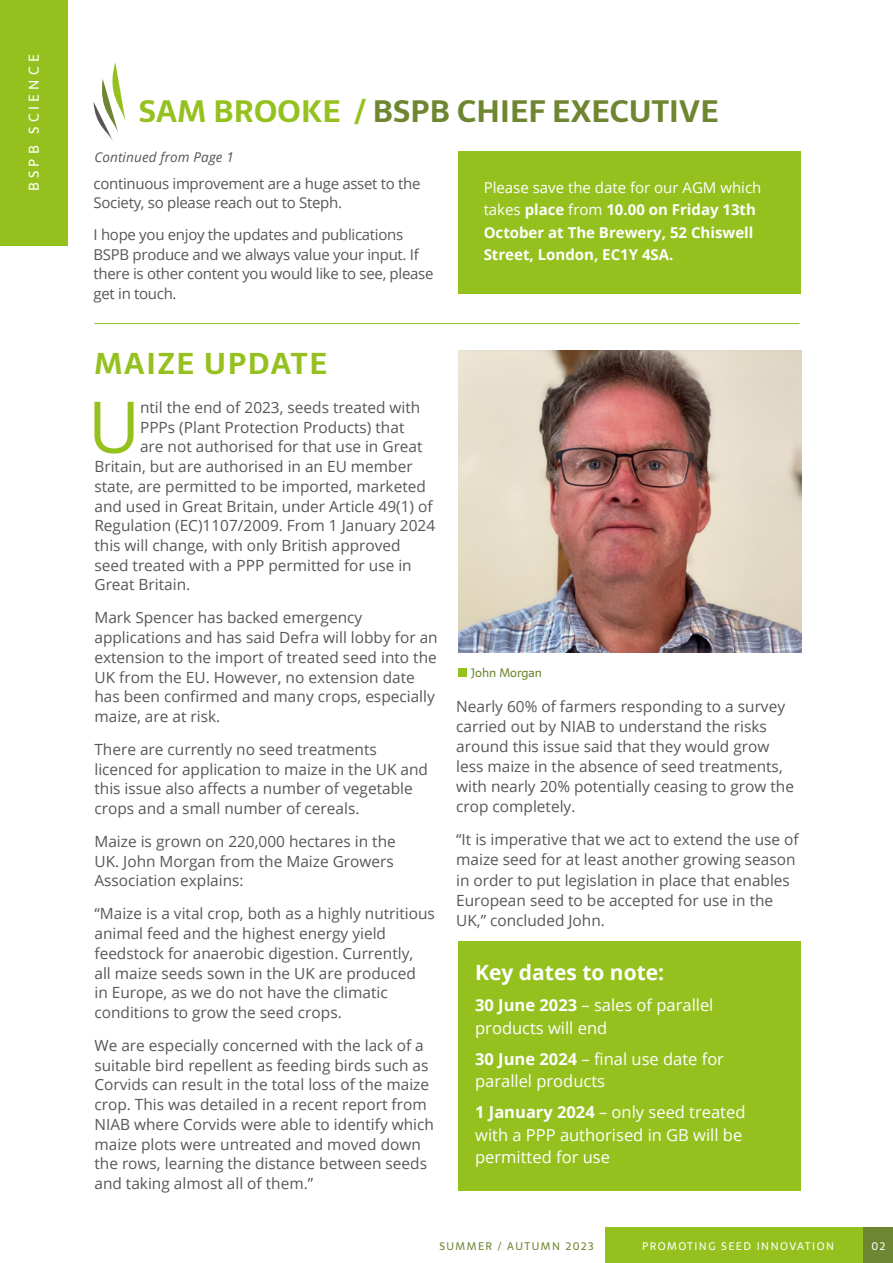
<style>
.page{position:relative;width:893px;height:1263px;background:#fff}
.page>*{position:absolute;margin:0;border:0;box-sizing:border-box;transform-origin:0 0}
.body_copy__with_drop_cap{font:71.55px "Open Sans";color:#95c11f}
.Title_Header_-_30pt{font:700 30.9px "Sarala";letter-spacing:.01em;color:#6e8531}
.Headline_-_32pt_Bold{font:700 30px "Sarala";letter-spacing:.06em;color:#95c11f}
.body_copy__no_drop_cap{font:700 21px "Open Sans";color:#fff}
.body_copy__no_drop_cap-2{font:16.5px/22.5px "Open Sans";color:#fff}
.body_copy__no_drop_cap-3{font:15.45px/19.8px "Open Sans";color:#575756}
.body_copy__with_drop_cap-2{font:15.45px "Open Sans";color:#575756}
.body_copy__no_drop_cap-4{font:15px/19.5px "Open Sans";letter-spacing:-.02em;color:#575756}
.Paragraph_Style_1{font:700 15px/22.5px "Open Sans";color:#fff}
.Title_Header_-_30pt-2{font:13.95px "Sarala";letter-spacing:.3em;color:#fff}
.Title_Pull_Text{font:italic 13.5px "Open Sans";letter-spacing:.01em;color:#575756}
.Title_Pull_Text-2{font:12px "Sarala";color:#6e8531}
.Title_Header_-_30pt-3{font:10.8px "Sarala";letter-spacing:.14em;color:#fff}
.Title_Header_-_30pt-4{font:10.8px "Sarala";letter-spacing:.14em;color:#6e8531}
.s1{color:#95c11f}
.s2{font-weight:400}
.s3{font-weight:700}
</style>
<div class="page">
<div style="left:605px;top:1227px;width:259px;height:36px;background:#95c11f"></div>
<div style="left:864px;top:1227px;width:29px;height:36px;background:#6e8531"></div>
<div style="left:0;top:0;width:68px;height:246px;background:#95c11f"></div>
<div style="left:458px;top:669px;width:9px;height:8px;background:#95c11f"></div>
<svg style="left:94px;top:62px;width:32px;height:79px"></svg>
<hr style="left:94px;top:323px;width:705px;height:1px;background:#95c11f">
<div style="left:458px;top:941px;width:343px;height:250px;background:#95c11f"></div>
<div style="left:458px;top:151px;width:343px;height:142px;background:#95c11f"></div>
<img style="left:458px;top:351px;width:343px;height:302px">
<p class="Title_Header_-_30pt-2" style="left:23px;top:191px;width:138px;rotate:-90deg">BSPB SCIENCE</p>
<p class="Title_Header_-_30pt" style="left:139px;top:86px;width:581px"><span class="s1">SAM BROOKE /</span> BSPB CHIEF EXECUTIVE</p>
<p class="Title_Pull_Text" style="left:94px;top:148px;width:141px">Continued from Page 1</p>
<p class="body_copy__no_drop_cap-4" style="left:94px;top:173px;width:328px">continuous improvement are a huge asset to the<br>Society, so please reach out to Steph.</p>
<p class="body_copy__no_drop_cap-4" style="left:94px;top:225px;width:341px">I hope you enjoy the updates and publications BSPB produce and we always value your input. If there is other content you would like to see, please get in touch.</p>
<p class="Paragraph_Style_1" style="left:484px;top:176px;width:279px"><span class="s2">Please save the date for our AGM which takes</span> place <span class="s2">from</span> 10.00 on Friday 13th October at The Brewery, 52 Chiswell Street, London, EC1Y 4SA.</p>
<p class="Headline_-_32pt_Bold" style="left:95px;top:339px;width:234px">MAIZE UPDATE</p>
<p class="body_copy__with_drop_cap" style="left:88px;top:378px;width:54px">U</p>
<p class="body_copy__with_drop_cap-2" style="left:140px;top:397px;width:282px">ntil the end of 2023, seeds treated with</p>
<p class="body_copy__with_drop_cap-2" style="left:140px;top:416px;width:266px">PPPs (Plant Protection Products) that</p>
<p class="body_copy__with_drop_cap-2" style="left:140px;top:436px;width:284px">are not authorised for that use in Great</p>
<p class="body_copy__with_drop_cap-2" style="left:94px;top:456px;width:320px">Britain, but are authorised in an EU member</p>
<p class="body_copy__with_drop_cap-2" style="left:94px;top:476px;width:333px">state, are permitted to be imported, marketed</p>
<p class="body_copy__with_drop_cap-2" style="left:94px;top:495px;width:340px">and used in Great Britain, under Article 49(1) of</p>
<p class="body_copy__with_drop_cap-2" style="left:94px;top:515px;width:342px">Regulation (EC)1107/2009. From 1 January 2024</p>
<p class="body_copy__with_drop_cap-2" style="left:94px;top:535px;width:308px">this will change, with only British approved</p>
<p class="body_copy__with_drop_cap-2" style="left:94px;top:554px;width:319px">seed treated with a PPP permitted for use in</p>
<p class="body_copy__with_drop_cap-2" style="left:94px;top:574px;width:97px">Great Britain.</p>
<p class="body_copy__no_drop_cap-3" style="left:94px;top:607px;width:345px">Mark Spencer has backed emergency applications and has said Defra will lobby for an extension to the import of treated seed into the UK from the EU. However, no extension date has been confirmed and many crops, especially maize, are at risk.</p>
<p class="body_copy__no_drop_cap-3" style="left:94px;top:739px;width:335px">There are currently no seed treatments licenced for application to maize in the UK and this issue also affects a number of vegetable crops and a small number of cereals.</p>
<p class="body_copy__no_drop_cap-3" style="left:94px;top:831px;width:303px">Maize is grown on 220,000 hectares in the<br>UK. John Morgan from the Maize Growers<br>Association explains:</p>
<p class="body_copy__no_drop_cap-3" style="left:94px;top:903px;width:342px">“Maize is a vital crop, both as a highly nutritious animal feed and the highest energy yield feedstock for anaerobic digestion. Currently,<br>all maize seeds sown in the UK are produced<br>in Europe, as we do not have the climatic conditions to grow the seed crops.</p>
<p class="body_copy__no_drop_cap-3" style="left:94px;top:1035px;width:341px">We are especially concerned with the lack of a suitable bird repellent as feeding birds such as Corvids can result in the total loss of the maize crop. This was detailed in a recent report from NIAB where Corvids were able to identify which maize plots were untreated and moved down the rows, learning the distance between seeds and taking almost all of them.”</p>
<p class="Title_Pull_Text-2" style="left:471px;top:664px;width:72px">John Morgan</p>
<p class="body_copy__no_drop_cap-3" style="left:456px;top:696px;width:339px">Nearly 60% of farmers responding to a survey carried out by NIAB to understand the risks around this issue said that they would grow less maize in the absence of seed treatments, with nearly 20% potentially ceasing to grow the crop completely.</p>
<p class="body_copy__no_drop_cap-3" style="left:456px;top:829px;width:344px">“It is imperative that we act to extend the use of maize seed for at least another growing season in order to put legislation in place that enables European seed to be accepted for use in the UK,” concluded John.</p>
<p class="body_copy__no_drop_cap" style="left:475px;top:958px;width:191px">Key dates to note:</p>
<p class="body_copy__no_drop_cap-2" style="left:475px;top:993px;width:240px"><span class="s3">30 June 2023</span> – sales of parallel products will end</p>
<p class="body_copy__no_drop_cap-2" style="left:475px;top:1047px;width:250px"><span class="s3">30 June 2024</span> – final use date for parallel products</p>
<p class="body_copy__no_drop_cap-2" style="left:475px;top:1100px;width:272px"><span class="s3">1 January 2024</span> – only seed treated with a PPP authorised in GB will be permitted for use</p>
<p class="Title_Header_-_30pt-4" style="left:439px;top:1238px;width:156px">SUMMER / AUTUMN 2023</p>
<p class="Title_Header_-_30pt-3" style="left:642px;top:1238px;width:193px">PROMOTING SEED INNOVATION</p>
<p class="Title_Header_-_30pt-3" style="left:871px;top:1238px;width:15px">02</p>
</div>
